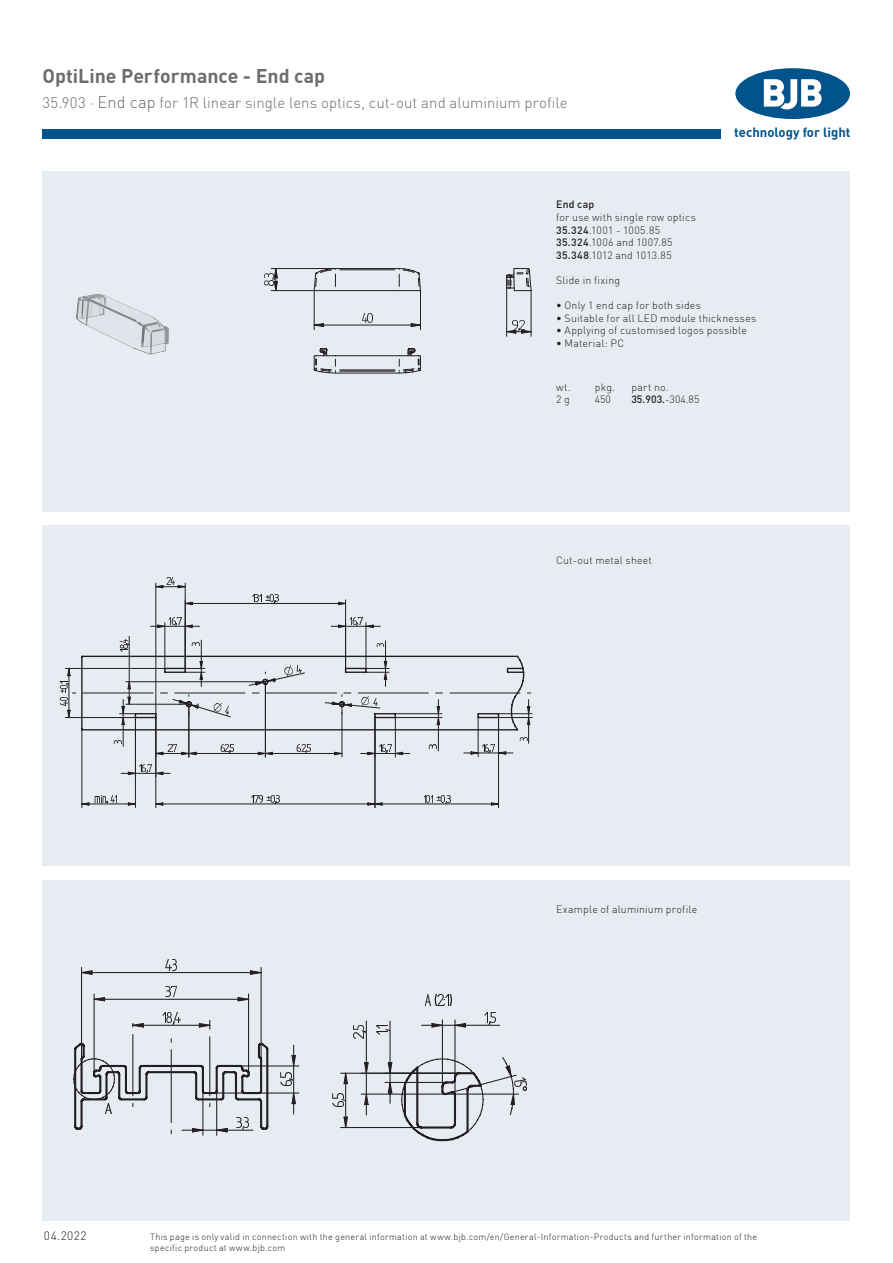
<style>
.page{position:relative;width:893px;height:1263px;background:#fff}
.page>*{position:absolute;margin:0;border:0;box-sizing:border-box;transform-origin:0 0}
.t1{font:700 19.5px "DIN";color:#6c6d70}
.t2{font:300 15px "DIN";letter-spacing:.005em;color:#6c6d70}
.t3{font:700 13.2px "DIN";color:#01548b}
.t4{font:300 12px "DIN";letter-spacing:.035em;color:#231f20}
.t5{font:300 10.5px/12.6px "DIN";letter-spacing:.02em;color:#231f20}
.t6{font:500 10.5px "DIN";letter-spacing:.025em;color:#231f20}
.t7{font:300 9px/10.9px "DIN";letter-spacing:.025em;color:#231f20}
.s1{font-family:"DINOT"}
.s2{font-size:16.5px}
.s3{font-weight:500}
</style>
<div class="page">
<div style="left:735px;top:68px;width:115px;height:51px;background:#01548b;border-radius:50%"></div>
<svg style="left:764px;top:79px;width:58px;height:30px"></svg>
<div style="left:43px;top:129px;width:678px;height:9px;background:#01548b"></div>
<div style="left:43px;top:880px;width:807px;height:340px;background:#e7ebf2"></div>
<div style="left:43px;top:526px;width:807px;height:340px;background:#e7ebf2"></div>
<div style="left:43px;top:171px;width:807px;height:340px;background:#e7ebf2"></div>
<hr style="left:271px;top:268px;width:64px;height:1px;background:#231f20">
<hr style="left:271px;top:290px;width:43px;height:1px;background:#231f20">
<svg style="left:506px;top:268px;width:25px;height:24px"></svg>
<svg style="left:264px;top:268px;width:14px;height:23px"></svg>
<svg style="left:313px;top:268px;width:108px;height:106px"></svg>
<hr style="left:531px;top:291px;width:1px;height:45px;background:#231f20">
<hr style="left:506px;top:277px;width:1px;height:59px;background:#231f20">
<hr style="left:314px;top:325px;width:106px;height:1px;background:#231f20">
<svg style="left:506px;top:320px;width:26px;height:14px"></svg>
<img style="left:76px;top:294px;width:93px;height:61px">
<hr style="left:129px;top:636px;width:1px;height:68px;background:#231f20">
<hr style="left:265px;top:682px;width:1px;height:75px;background:#231f20">
<hr style="left:342px;top:704px;width:1px;height:53px;background:#231f20">
<hr style="left:164px;top:623px;width:1px;height:46px;background:#231f20">
<svg style="left:157px;top:617px;width:36px;height:11px"></svg>
<hr style="left:150px;top:626px;width:50px;height:1px;background:#231f20">
<svg style="left:128px;top:764px;width:36px;height:11px"></svg>
<hr style="left:82px;top:730px;width:1px;height:77px;background:#231f20">
<hr style="left:135px;top:717px;width:1px;height:90px;background:#231f20">
<hr style="left:121px;top:773px;width:49px;height:1px;background:#231f20">
<svg style="left:128px;top:802px;width:7px;height:4px"></svg>
<svg style="left:81px;top:795px;width:36px;height:11px"></svg>
<hr style="left:185px;top:583px;width:1px;height:86px;background:#231f20">
<hr style="left:155px;top:583px;width:1px;height:134px;background:#231f20">
<hr style="left:82px;top:803px;width:53px;height:1px;background:#231f20">
<hr style="left:345px;top:600px;width:1px;height:69px;background:#231f20">
<svg style="left:155px;top:578px;width:31px;height:10px"></svg>
<svg style="left:252px;top:594px;width:27px;height:9px"></svg>
<svg style="left:184px;top:601px;width:9px;height:4px"></svg>
<svg style="left:338px;top:601px;width:8px;height:4px"></svg>
<hr style="left:155px;top:717px;width:1px;height:90px;background:#231f20">
<hr style="left:185px;top:603px;width:161px;height:1px;background:#231f20">
<svg style="left:251px;top:795px;width:29px;height:8px"></svg>
<svg style="left:155px;top:802px;width:9px;height:4px"></svg>
<hr style="left:156px;top:803px;width:219px;height:1px;background:#231f20">
<hr style="left:366px;top:623px;width:1px;height:46px;background:#231f20">
<svg style="left:338px;top:617px;width:36px;height:11px"></svg>
<hr style="left:395px;top:717px;width:1px;height:40px;background:#231f20">
<hr style="left:331px;top:626px;width:49px;height:1px;background:#231f20">
<hr style="left:498px;top:717px;width:1px;height:90px;background:#231f20">
<hr style="left:375px;top:717px;width:1px;height:90px;background:#231f20">
<svg style="left:423px;top:795px;width:27px;height:8px"></svg>
<svg style="left:367px;top:802px;width:16px;height:4px"></svg>
<svg style="left:491px;top:802px;width:7px;height:4px"></svg>
<hr style="left:478px;top:717px;width:1px;height:39px;background:#231f20">
<hr style="left:375px;top:803px;width:123px;height:1px;background:#231f20">
<hr style="left:188px;top:704px;width:1px;height:53px;background:#231f20">
<hr style="left:498px;top:713px;width:34px;height:1px;background:#231f20">
<hr style="left:498px;top:717px;width:34px;height:1px;background:#231f20">
<svg style="left:59px;top:639px;width:472px;height:116px"></svg>
<hr style="left:528px;top:699px;width:1px;height:44px;background:#231f20">
<hr style="left:261px;top:967px;width:1px;height:92px;background:#231f20">
<hr style="left:81px;top:967px;width:1px;height:108px;background:#231f20">
<svg style="left:165px;top:959px;width:12px;height:11px"></svg>
<svg style="left:82px;top:969px;width:11px;height:6px"></svg>
<svg style="left:249px;top:969px;width:13px;height:6px"></svg>
<hr style="left:248px;top:994px;width:1px;height:80px;background:#231f20">
<hr style="left:94px;top:994px;width:1px;height:79px;background:#231f20">
<hr style="left:209px;top:1036px;width:1px;height:60px;background:#231f20">
<hr style="left:132px;top:1034px;width:1px;height:62px;background:#231f20">
<hr style="left:82px;top:972px;width:179px;height:1px;background:#231f20">
<svg style="left:165px;top:986px;width:12px;height:11px"></svg>
<svg style="left:93px;top:996px;width:13px;height:6px"></svg>
<svg style="left:237px;top:996px;width:13px;height:6px"></svg>
<hr style="left:94px;top:999px;width:155px;height:1px;background:#231f20">
<svg style="left:162px;top:1012px;width:18px;height:12px"></svg>
<svg style="left:198px;top:1020px;width:13px;height:9px"></svg>
<svg style="left:132px;top:1023px;width:12px;height:5px"></svg>
<hr style="left:210px;top:1092px;width:89px;height:1px;background:#231f20">
<hr style="left:240px;top:1065px;width:59px;height:1px;background:#231f20">
<hr style="left:133px;top:1025px;width:77px;height:1px;background:#231f20">
<svg style="left:425px;top:994px;width:27px;height:11px"></svg>
<svg style="left:376px;top:1012px;width:150px;height:129px"></svg>
<hr style="left:361px;top:1093px;width:84px;height:1px;background:#231f20">
<hr style="left:390px;top:1021px;width:1px;height:82px;background:#231f20">
<svg style="left:353px;top:1025px;width:12px;height:13px"></svg>
<svg style="left:363px;top:1061px;width:6px;height:12px"></svg>
<svg style="left:363px;top:1093px;width:6px;height:13px"></svg>
<hr style="left:216px;top:1091px;width:1px;height:44px;background:#231f20">
<hr style="left:202px;top:1091px;width:1px;height:44px;background:#231f20">
<hr style="left:366px;top:1021px;width:1px;height:94px;background:#231f20">
<svg style="left:73px;top:1039px;width:224px;height:95px"></svg>
<hr style="left:341px;top:1073px;width:124px;height:1px;background:#231f20">
<hr style="left:341px;top:1127px;width:99px;height:1px;background:#231f20">
<hr style="left:182px;top:1130px;width:71px;height:1px;background:#231f20">
<svg style="left:332px;top:1094px;width:13px;height:13px"></svg>
<svg style="left:343px;top:1116px;width:6px;height:13px"></svg>
<svg style="left:343px;top:1072px;width:6px;height:13px"></svg>
<hr style="left:345px;top:1073px;width:1px;height:54px;background:#231f20">
<h1 class="t1" style="left:43px;top:64px;width:284px">OptiLine Performance - End cap</h1>
<h2 class="t2" style="left:43px;top:93px;width:527px">35.903 <span class="s1">·</span> <span class="s2">End cap</span> for 1R linear single lens optics, cut-out and aluminium profile</h2>
<p class="t3" style="left:734px;top:124px;width:118px">technology for light</p>
<p class="t6" style="left:556px;top:198px;width:40px">End cap</p>
<p class="t5" style="left:556px;top:211px;width:141px">for use with single row optics<br><span class="s3">35.324</span>.1001 - 1005.85<br><span class="s3">35.324</span>.1006 and 1007.85<br><span class="s3">35.348</span>.1012 and 1013.85</p>
<p class="t5" style="left:556px;top:274px;width:65px">Slide in fixing</p>
<p class="t5" style="left:556px;top:299px;width:146px">• Only 1 end cap for both sides</p>
<p class="t5" style="left:556px;top:312px;width:202px">• Suitable for all LED module thicknesses</p>
<p class="t5" style="left:556px;top:324px;width:192px">• Applying of customised logos possible</p>
<p class="t5" style="left:556px;top:337px;width:70px">• Material: PC</p>
<p class="t5" style="left:595px;top:381px;width:22px">pkg.<br>450</p>
<p class="t5" style="left:556px;top:381px;width:16px">wt.<br>2 g</p>
<p class="t5" style="left:631px;top:381px;width:70px">part no.<br><span class="s3">35.903.</span>-304.85</p>
<p class="t5" style="left:556px;top:553px;width:97px">Cut-out metal sheet</p>
<p class="t5" style="left:556px;top:903px;width:143px">Example of aluminium profile</p>
<p class="t4" style="left:44px;top:1229px;width:44px">04.2022</p>
<p class="t7" style="left:150px;top:1231px;width:608px">This page is only valid in connection with the general information at www.bjb.com/en/General-Information-Products and further information of the specific product at www.bjb.com</p>
</div>
